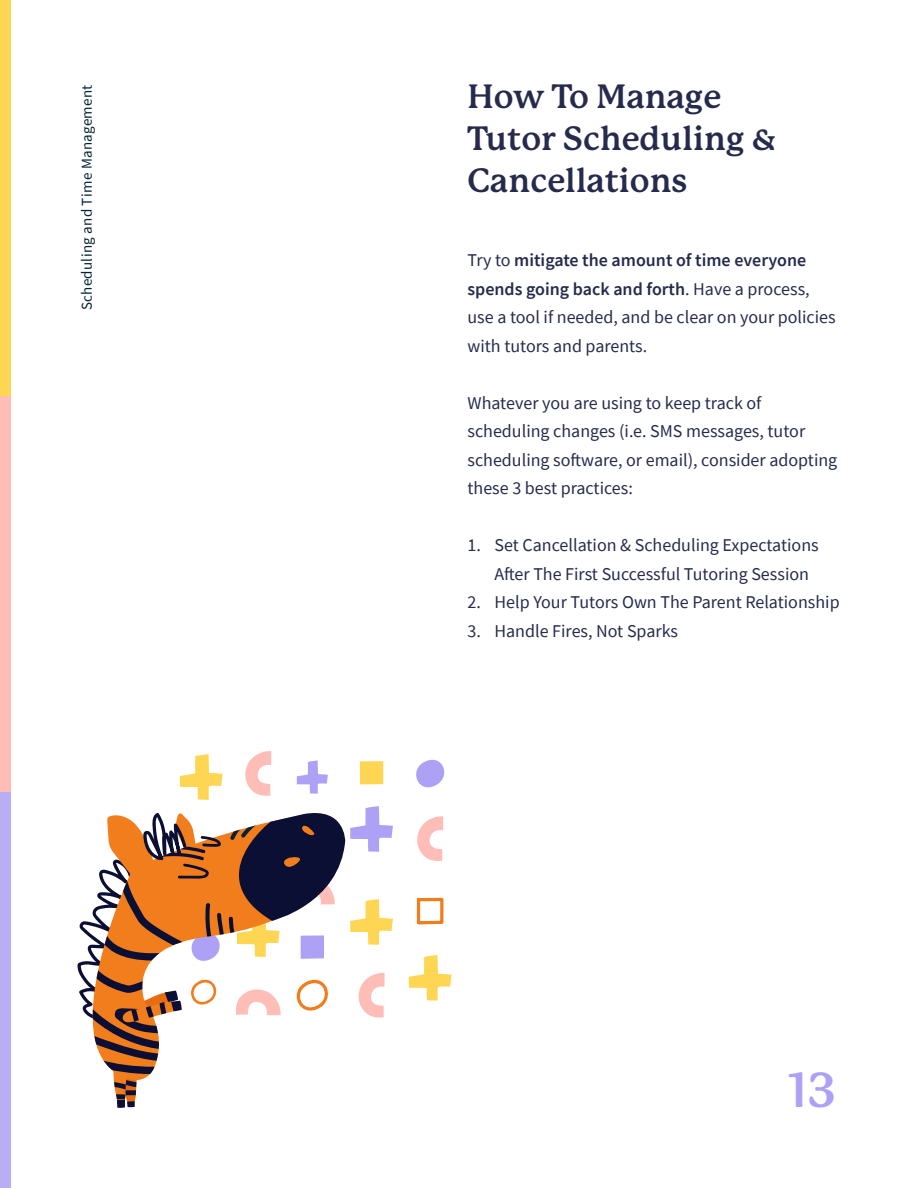
<style>
.page{position:relative;width:918px;height:1188px;background:#fff}
.page>*{position:absolute;margin:0;border:0;box-sizing:border-box;transform-origin:0 0}
.t1{font:700 48px "P22 Mackinac";color:#ada1f5}
.t2{font:700 33px/42px "P22 Mackinac";color:#262b4d}
.Body_Text{font:18px/28.5px "Source Sans Pro";color:#262b4d}
.Body_Text-2{font:15px "Source Sans Pro";letter-spacing:.02em;color:#032438}
.s1{font-weight:600}
</style>
<div class="page">
<svg style="left:297px;top:760px;width:31px;height:34px"></svg>
<svg style="left:409px;top:955px;width:43px;height:46px"></svg>
<svg style="left:180px;top:754px;width:43px;height:46px"></svg>
<svg style="left:245px;top:751px;width:26px;height:45px"></svg>
<svg style="left:417px;top:816px;width:26px;height:45px"></svg>
<svg style="left:360px;top:761px;width:23px;height:24px"></svg>
<svg style="left:416px;top:898px;width:27px;height:26px"></svg>
<svg style="left:416px;top:759px;width:29px;height:29px"></svg>
<svg style="left:77px;top:806px;width:316px;height:302px"></svg>
<div style="left:0;top:792px;width:10px;height:396px;background:#baadf7"></div>
<div style="left:0;top:396px;width:10px;height:396px;background:#ffbdb8"></div>
<div style="left:0;top:0;width:10px;height:396px;background:#ffd654"></div>
<p class="Body_Text-2" style="left:77px;top:310px;width:227px;rotate:-90deg">Scheduling and Time Management</p>
<p class="t2" style="left:468px;top:75px;width:310px">How To Manage<br>Tutor Scheduling &amp;<br>Cancellations</p>
<p class="Body_Text" style="left:468px;top:246px;width:370px">Try to <span class="s1">mitigate the amount of time everyone spends going back and forth</span>. Have a process, use a tool if needed, and be clear on your policies with tutors and parents.</p>
<p class="Body_Text" style="left:468px;top:389px;width:371px">Whatever you are using to keep track of scheduling changes (i.e. SMS messages, tutor scheduling software, or email), consider adopting these 3 best practices:</p>
<p class="Body_Text" style="left:495px;top:531px;width:326px;text-indent:-27px">1. Set Cancellation &amp; Scheduling Expectations<br>After The First Successful Tutoring Session</p>
<p class="Body_Text" style="left:468px;top:588px;width:374px">2. Help Your Tutors Own The Parent Relationship</p>
<p class="Body_Text" style="left:468px;top:617px;width:212px">3. Handle Fires, Not Sparks</p>
<p class="t1" style="left:788px;top:1063px;width:50px">13</p>
</div>
